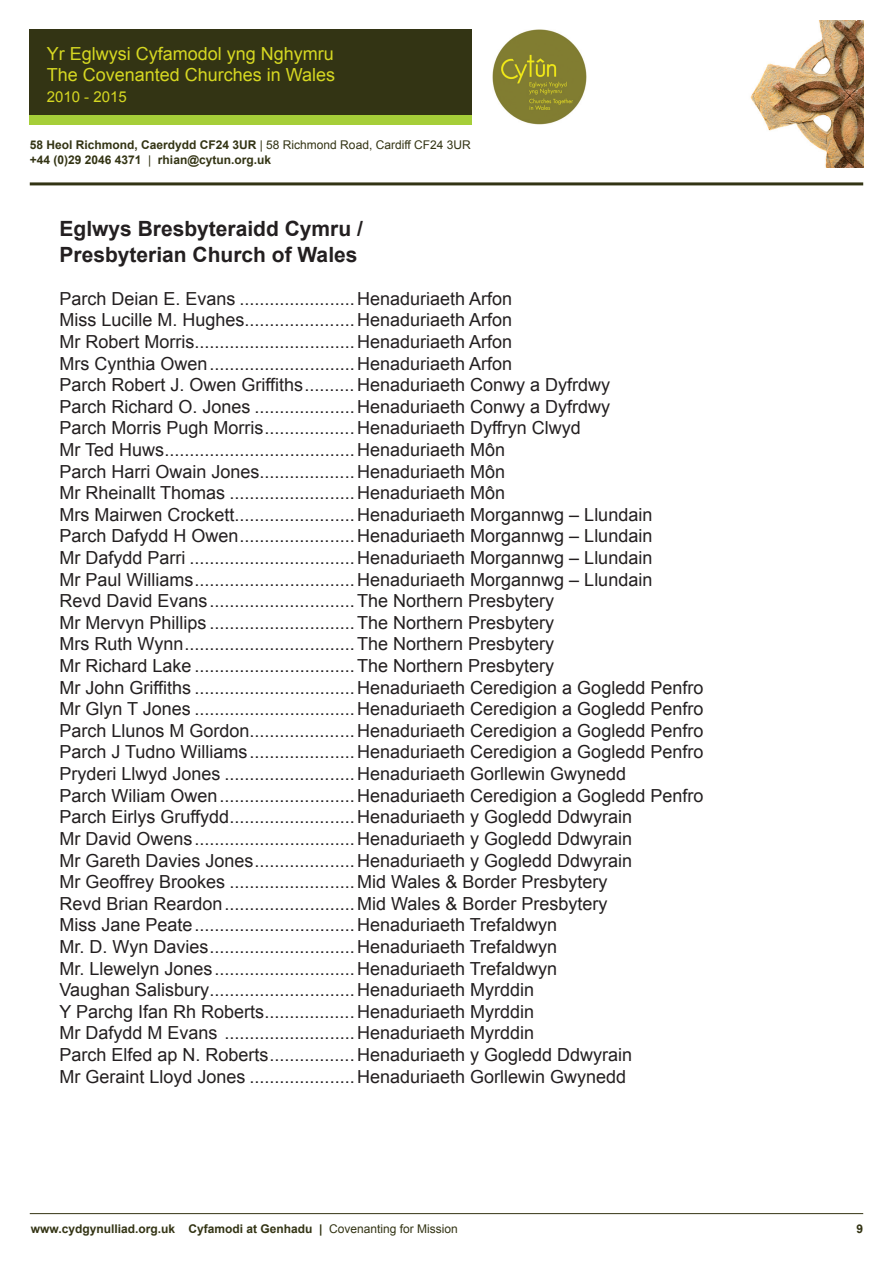
<style>
.page{position:relative;width:893px;height:1263px;background:#fff}
.page>*{position:absolute;margin:0;border:0;box-sizing:border-box;transform-origin:0 0}
.t1{font:700 21px/25.2px "Arial";color:#231f20}
.t2{font:18px/21.6px "Arial";color:#231f20}
.t3{font:18px/21.6px "Arial";color:#d6d822}
.t4{font:15px "Arial";color:#d6d822}
.t5{font:700 12px/14.4px "Arial";color:#333414}
.s1{font-weight:400}
</style>
<div class="page">
<hr style="left:30px;top:1213px;width:833px;height:1px;background:#333414">
<img style="left:492px;top:30px;width:95px;height:94px">
<div style="left:30px;top:30px;width:442px;height:85px;background:#333414"></div>
<div style="left:30px;top:115px;width:442px;height:10px;background:#a6ce39"></div>
<hr style="left:30px;top:182px;width:833px;height:3px;background:#333414">
<img style="left:750px;top:20px;width:113px;height:148px">
<p class="t3" style="left:47px;top:43px;width:290px">Yr Eglwysi Cyfamodol yng Nghymru<br>The Covenanted Churches in Wales</p>
<p class="t4" style="left:47px;top:87px;width:82px">2010 - 2015</p>
<p class="t5" style="left:30px;top:138px;width:443px">58 Heol Richmond, Caerdydd CF24 3UR <span class="s1">| 58 Richmond Road, Cardiff CF24 3UR </span>+44 (0)29 2046 4371 <span class="s1">|</span> rhian@cytun.org.uk</p>
<p class="t1" style="left:60px;top:217px;width:305px">Eglwys Bresbyteraidd Cymru /<br>Presbyterian Church of Wales</p>
<p class="t2" style="left:60px;top:288px;width:645px">Parch Deian E. Evans .......................Henaduriaeth Arfon<br>Miss Lucille M. Hughes......................Henaduriaeth Arfon<br>Mr Robert Morris................................Henaduriaeth Arfon<br>Mrs Cynthia Owen.............................Henaduriaeth Arfon<br>Parch Robert J. Owen Griffiths..........Henaduriaeth Conwy a Dyfrdwy<br>Parch Richard O. Jones ....................Henaduriaeth Conwy a Dyfrdwy<br>Parch Morris Pugh Morris..................Henaduriaeth Dyffryn Clwyd<br>Mr Ted Huws......................................Henaduriaeth Môn<br>Parch Harri Owain Jones...................Henaduriaeth Môn<br>Mr Rheinallt Thomas .........................Henaduriaeth Môn<br>Mrs Mairwen Crockett........................Henaduriaeth Morgannwg – Llundain Parch Dafydd H Owen.......................Henaduriaeth Morgannwg – Llundain<br>Mr Dafydd Parri .................................Henaduriaeth Morgannwg – Llundain<br>Mr Paul Williams................................Henaduriaeth Morgannwg – Llundain<br>Revd David Evans.............................The Northern Presbytery<br>Mr Mervyn Phillips .............................The Northern Presbytery<br>Mrs Ruth Wynn..................................The Northern Presbytery<br>Mr Richard Lake ................................The Northern Presbytery<br>Mr John Griffiths ................................Henaduriaeth Ceredigion a Gogledd Penfro Mr Glyn T Jones ................................Henaduriaeth Ceredigion a Gogledd Penfro Parch Llunos M Gordon.....................Henaduriaeth Ceredigion a Gogledd Penfro Parch J Tudno Williams.....................Henaduriaeth Ceredigion a Gogledd Penfro Pryderi Llwyd Jones ..........................Henaduriaeth Gorllewin Gwynedd<br>Parch Wiliam Owen...........................Henaduriaeth Ceredigion a Gogledd Penfro Parch Eirlys Gruffydd.........................Henaduriaeth y Gogledd Ddwyrain<br>Mr David Owens................................Henaduriaeth y Gogledd Ddwyrain<br>Mr Gareth Davies Jones....................Henaduriaeth y Gogledd Ddwyrain<br>Mr Geoffrey Brookes ......................... Mid Wales &amp; Border Presbytery<br>Revd Brian Reardon..........................Mid Wales &amp; Border Presbytery<br>Miss Jane Peate................................Henaduriaeth Trefaldwyn<br>Mr. D. Wyn Davies.............................Henaduriaeth Trefaldwyn<br>Mr. Llewelyn Jones............................Henaduriaeth Trefaldwyn<br>Vaughan Salisbury.............................Henaduriaeth Myrddin<br>Y Parchg Ifan Rh Roberts..................Henaduriaeth Myrddin<br>Mr Dafydd M Evans ..........................Henaduriaeth Myrddin<br>Parch Elfed ap N. Roberts.................Henaduriaeth y Gogledd Ddwyrain<br>Mr Geraint Lloyd Jones .....................Henaduriaeth Gorllewin Gwynedd</p>
<p class="t5" style="left:31px;top:1222px;width:428px">www.cydgynulliad.org.uk Cyfamodi at Genhadu | <span class="s1">Covenanting for Mission</span></p>
</div>
